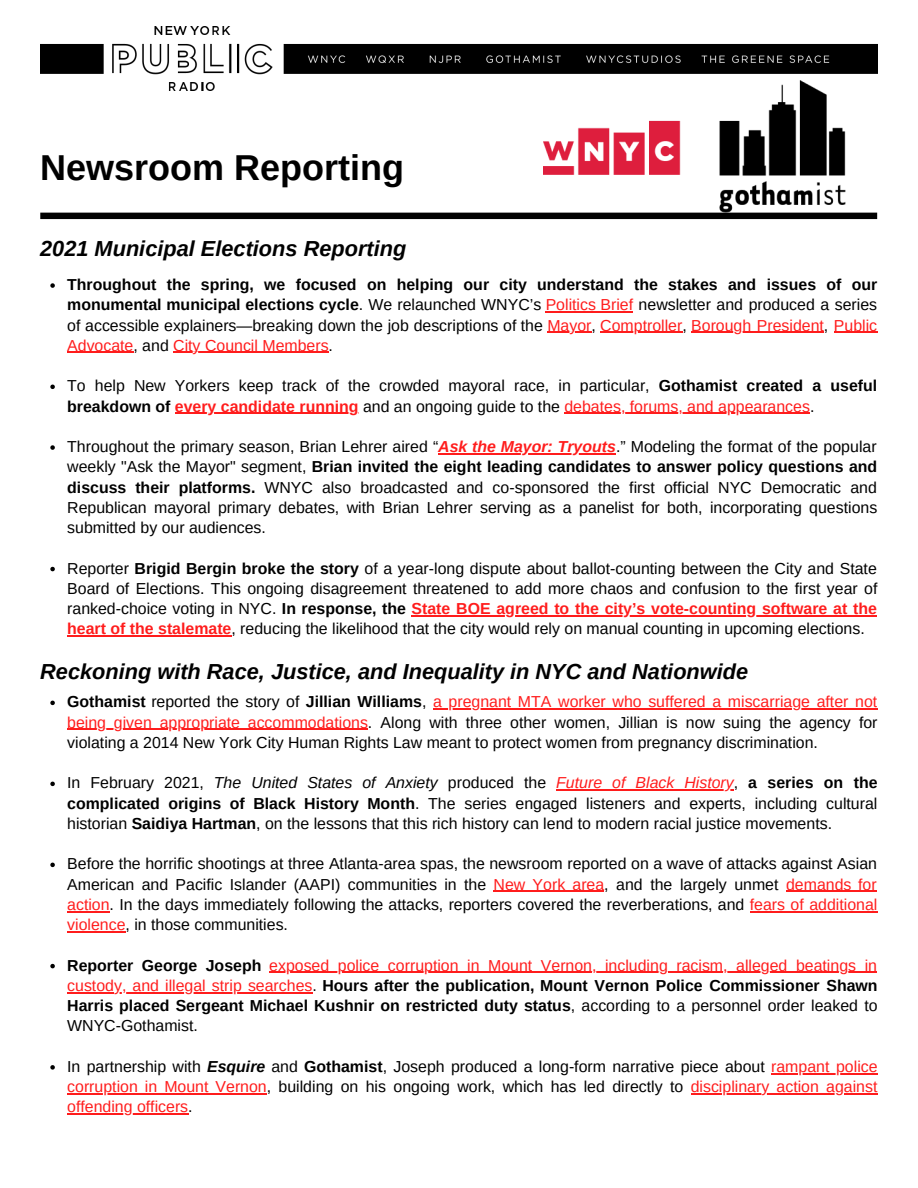
<style>
.page{position:relative;width:918px;height:1188px;background:#fff}
.page>*{position:absolute;margin:0;border:0;box-sizing:border-box;transform-origin:0 0}
.t1{font:700 36px "Arimo";color:#000}
.t2{font:italic 700 21.75px "Arimo";color:#000}
.t3{font:15.9px/20.2px "Arimo";color:#000;text-align:justify}
.t4{font:700 15.9px/20.2px "Arimo";color:#000;text-align:justify}
.s1{font-weight:700}
.s2{color:#ff1c1c}
.s3{font-weight:700;color:#ff1c1c}
.s4{font-weight:700;font-style:italic;color:#ff1c1c}
.s5{font-style:italic}
.s6{font-style:italic;color:#ff1c1c}
.s7{font-weight:400;color:#ff1c1c}
.s8{font-weight:400}
.s9{font-weight:700;font-style:italic}
</style>
<div class="page">
<img style="left:40px;top:26px;width:837px;height:64px">
<div style="left:40px;top:213px;width:837px;height:6px;background:#000"></div>
<img style="left:543px;top:72px;width:313px;height:148px">
<svg style="left:50px;top:283px;width:5px;height:5px"></svg>
<hr style="left:546px;top:311px;width:87px;height:2px;background:#ff1c1c">
<hr style="left:547px;top:332px;width:44px;height:1px;background:#ff1c1c">
<hr style="left:600px;top:332px;width:82px;height:1px;background:#ff1c1c">
<hr style="left:691px;top:332px;width:133px;height:1px;background:#ff1c1c">
<hr style="left:834px;top:332px;width:43px;height:1px;background:#ff1c1c">
<hr style="left:67px;top:352px;width:67px;height:1px;background:#ff1c1c">
<hr style="left:173px;top:352px;width:156px;height:1px;background:#ff1c1c">
<svg style="left:50px;top:385px;width:5px;height:4px"></svg>
<hr style="left:175px;top:413px;width:184px;height:1px;background:#ff1c1c">
<hr style="left:564px;top:413px;width:246px;height:1px;background:#ff1c1c">
<svg style="left:50px;top:445px;width:5px;height:5px"></svg>
<hr style="left:438px;top:453px;width:178px;height:1px;background:#ff1c1c">
<svg style="left:50px;top:567px;width:5px;height:4px"></svg>
<hr style="left:412px;top:615px;width:465px;height:1px;background:#ff1c1c">
<hr style="left:67px;top:635px;width:164px;height:2px;background:#ff1c1c">
<svg style="left:50px;top:701px;width:5px;height:4px"></svg>
<hr style="left:433px;top:708px;width:444px;height:2px;background:#ff1c1c">
<hr style="left:67px;top:729px;width:301px;height:1px;background:#ff1c1c">
<svg style="left:50px;top:782px;width:5px;height:4px"></svg>
<hr style="left:556px;top:789px;width:178px;height:2px;background:#ff1c1c">
<svg style="left:50px;top:863px;width:5px;height:4px"></svg>
<hr style="left:494px;top:891px;width:110px;height:1px;background:#ff1c1c">
<hr style="left:786px;top:891px;width:91px;height:1px;background:#ff1c1c">
<hr style="left:67px;top:911px;width:43px;height:1px;background:#ff1c1c">
<hr style="left:750px;top:911px;width:127px;height:1px;background:#ff1c1c">
<hr style="left:67px;top:931px;width:59px;height:1px;background:#ff1c1c">
<svg style="left:50px;top:964px;width:5px;height:4px"></svg>
<hr style="left:269px;top:972px;width:608px;height:1px;background:#ff1c1c">
<hr style="left:67px;top:992px;width:245px;height:1px;background:#ff1c1c">
<svg style="left:50px;top:1065px;width:5px;height:5px"></svg>
<hr style="left:771px;top:1073px;width:107px;height:1px;background:#ff1c1c">
<hr style="left:67px;top:1093px;width:200px;height:1px;background:#ff1c1c">
<hr style="left:691px;top:1093px;width:186px;height:1px;background:#ff1c1c">
<hr style="left:67px;top:1113px;width:121px;height:2px;background:#ff1c1c">
<p class="t1" style="left:40px;top:148px;width:365px">Newsroom Reporting</p>
<p class="t2" style="left:40px;top:236px;width:368px">2021 Municipal Elections Reporting</p>
<p class="t3" style="left:67px;top:274px;width:812px"><span class="s1">Throughout the spring, we focused on helping our city understand the stakes and issues of our monumental municipal elections cycle</span>. We relaunched WNYC’s <span class="s2">Politics Brief</span> newsletter and produced a series of accessible explainers—breaking down the job descriptions of the <span class="s2">Mayor</span>, <span class="s2">Comptroller</span>, <span class="s2">Borough President</span>, <span class="s2">Public Advocate</span>, and <span class="s2">City Council Members</span>.</p>
<p class="t3" style="left:67px;top:376px;width:812px">To help New Yorkers keep track of the crowded mayoral race, in particular, <span class="s1">Gothamist created a useful breakdown of</span> <span class="s3">every candidate running</span> and an ongoing guide to the <span class="s2">debates, forums, and appearances</span>.</p>
<p class="t3" style="left:67px;top:436px;width:812px">Throughout the primary season, Brian Lehrer aired “<span class="s4">Ask the Mayor: Tryouts</span>.” Modeling the format of the popular weekly "Ask the Mayor" segment, <span class="s1">Brian invited the eight leading candidates to answer policy questions and discuss their platforms.</span> WNYC also broadcasted and co-sponsored the first official NYC Democratic and Republican mayoral primary debates, with Brian Lehrer serving as a panelist for both, incorporating questions submitted by our audiences.</p>
<p class="t3" style="left:67px;top:558px;width:812px">Reporter <span class="s1">Brigid Bergin broke the story</span> of a year-long dispute about ballot-counting between the City and State Board of Elections. This ongoing disagreement threatened to add more chaos and confusion to the first year of ranked-choice voting in NYC. <span class="s1">In response, the</span> <span class="s3">State BOE agreed to the city’s vote-counting software at the heart of the stalemate</span>, reducing the likelihood that the city would rely on manual counting in upcoming elections.</p>
<p class="t2" style="left:40px;top:659px;width:710px">Reckoning with Race, Justice, and Inequality in NYC and Nationwide</p>
<p class="t3" style="left:67px;top:692px;width:812px"><span class="s1">Gothamist</span> reported the story of <span class="s1">Jillian Williams</span>, <span class="s2">a pregnant MTA worker who suffered a miscarriage after not being given appropriate accommodations</span>. Along with three other women, Jillian is now suing the agency for violating a 2014 New York City Human Rights Law meant to protect women from pregnancy discrimination.</p>
<p class="t3" style="left:67px;top:773px;width:812px">In February 2021, <span class="s5">The United States of Anxiety</span> produced the <span class="s6">Future of Black History</span>, <span class="s1">a series on the complicated origins of Black History Month</span>. The series engaged listeners and experts, including cultural historian <span class="s1">Saidiya Hartman</span>, on the lessons that this rich history can lend to modern racial justice movements.</p>
<p class="t3" style="left:67px;top:854px;width:812px">Before the horrific shootings at three Atlanta-area spas, the newsroom reported on a wave of attacks against Asian American and Pacific Islander (AAPI) communities in the <span class="s2">New York area</span>, and the largely unmet <span class="s2">demands for action</span>. In the days immediately following the attacks, reporters covered the reverberations, and <span class="s2">fears of additional violence</span>, in those communities.</p>
<p class="t4" style="left:67px;top:955px;width:812px">Reporter George Joseph <span class="s7">exposed police corruption in Mount Vernon, including racism, alleged beatings in custody, and illegal strip searches</span><span class="s8">.</span> Hours after the publication, Mount Vernon Police Commissioner Shawn Harris placed Sergeant Michael Kushnir on restricted duty status<span class="s8">, according to a personnel order leaked to WNYC-Gothamist.</span></p>
<p class="t3" style="left:67px;top:1056px;width:812px">In partnership with <span class="s9">Esquire</span> and <span class="s1">Gothamist</span>, Joseph produced a long-form narrative piece about <span class="s2">rampant police corruption in Mount Vernon</span>, building on his ongoing work, which has led directly to <span class="s2">disciplinary action against offending officers</span>.</p>
</div>
